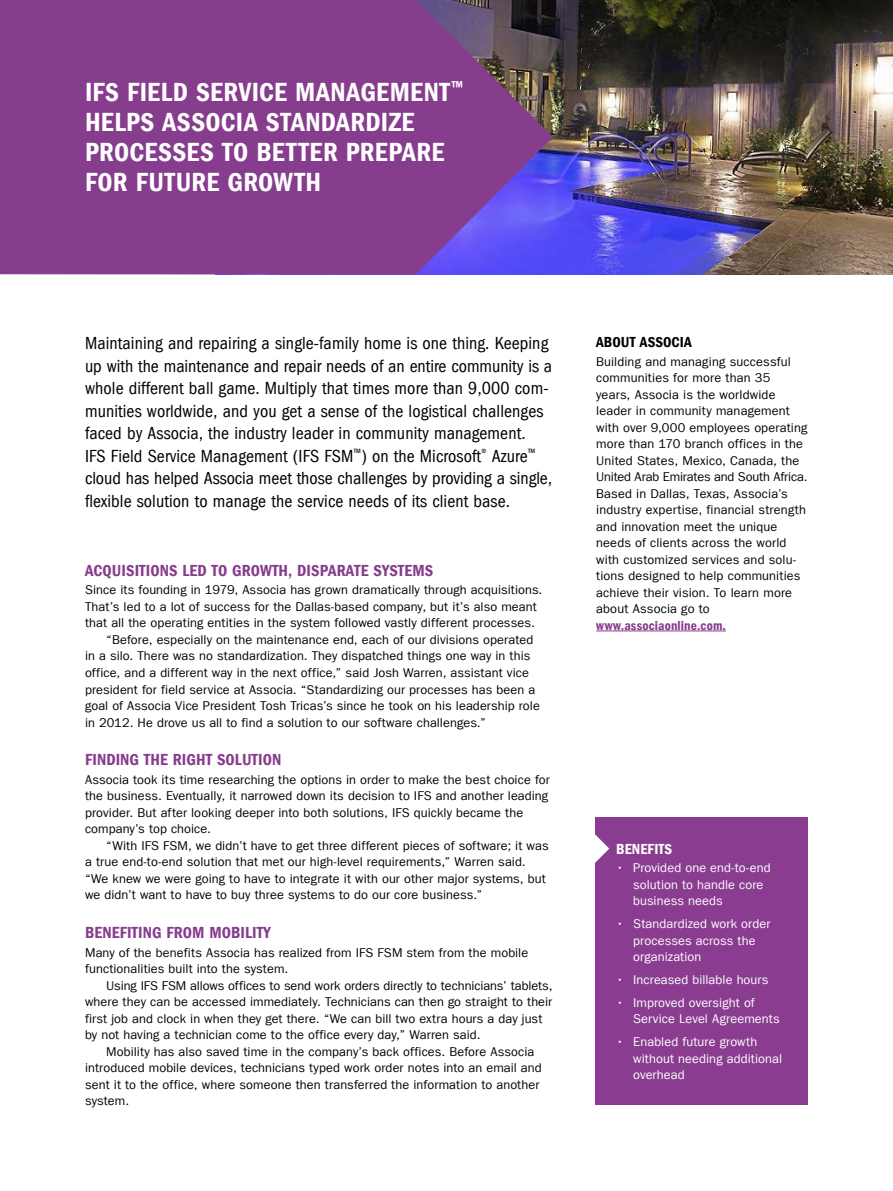
<style>
.page{position:relative;width:893px;height:1191px;background:#fff}
.page>*{position:absolute;margin:0;border:0;box-sizing:border-box;transform-origin:0 0}
.t1{font:27px/30px "Franklin Gothic LT Com Dm Cn";letter-spacing:.015em;color:#fff}
.t2{font:condensed 18px/22.5px "Franklin Gothic LT Com";letter-spacing:.005em;color:#000}
.t3{font:16.5px "Franklin Gothic LT Com Dm Cn";letter-spacing:.005em;color:#873d8d}
.t4{font:15px "Franklin Gothic LT Com Dm Cn";letter-spacing:.005em;color:#000}
.t5{font:15px "Franklin Gothic LT Com Dm Cn";letter-spacing:.005em;color:#fff}
.t6{font:13.5px "Franklin Gothic LT Com Dm Cn";letter-spacing:.01em;color:#873d8d}
.t7{font:12.75px/16.5px "Franklin Gothic LT Com";letter-spacing:.005em;color:#000}
.t8{font:12.75px/16.5px "Franklin Gothic LT Com";letter-spacing:.01em;color:#fff}
</style>
<div class="page">
<img style="left:553px;top:0;width:340px;height:274px">
<div style="left:595px;top:817px;width:212px;height:288px;background:#8a3d90"></div>
<svg style="left:595px;top:834px;width:14px;height:29px"></svg>
<svg style="left:0;top:0;width:553px;height:274px;background:#813f8f"></svg>
<hr style="left:596px;top:630px;width:130px;height:1px;background:#873d8d">
<h1 class="t1" style="left:85px;top:78px;width:380px">IFS FIELD SERVICE MANAGEMENT<sup>™<br></sup>HELPS ASSOCIA STANDARDIZE<br>PROCESSES TO BETTER PREPARE<br>FOR FUTURE GROWTH</h1>
<p class="t2" style="left:85px;top:332px;width:469px">Maintaining and repairing a single-family home is one thing. Keeping up with the maintenance and repair needs of an entire community is a whole different ball game. Multiply that times more than 9,000 com&shy;munities worldwide, and you get a sense of the logistical challenges faced by Associa, the industry leader in community management.<br>IFS Field Service Management (IFS FSM<sup>™</sup>) on the Microsoft<sup>®</sup> Azure<sup>™ </sup>cloud has helped Associa meet those challenges by providing a single, flexible solution to manage the service needs of its client base.</p>
<p class="t3" style="left:85px;top:561px;width:350px">ACQUISITIONS LED TO GROWTH, DISPARATE SYSTEMS</p>
<p class="t7" style="left:85px;top:582px;width:459px">Since its founding in 1979, Associa has grown dramatically through acquisitions.</p>
<p class="t7" style="left:85px;top:598px;width:453px">That’s led to a lot of success for the Dallas-based company, but it’s also meant</p>
<p class="t7" style="left:85px;top:615px;width:451px">that all the operating entities in the system followed vastly different processes.</p>
<p class="t7" style="left:106px;top:631px;width:429px">“Before, especially on the maintenance end, each of our divisions operated</p>
<p class="t7" style="left:85px;top:648px;width:447px">in a silo. There was no standardization. They dispatched things one way in this</p>
<p class="t7" style="left:85px;top:664px;width:445px">office, and a different way in the next office,” said Josh Warren, assistant vice</p>
<p class="t7" style="left:85px;top:681px;width:452px">president for field service at Associa. “Standardizing our processes has been a</p>
<p class="t7" style="left:85px;top:697px;width:456px">goal of Associa Vice President Tosh Tricas’s since he took on his leadership role</p>
<p class="t7" style="left:85px;top:714px;width:402px">in 2012. He drove us all to find a solution to our software challenges.”</p>
<p class="t3" style="left:85px;top:750px;width:198px">FINDING THE RIGHT SOLUTION</p>
<p class="t7" style="left:85px;top:771px;width:466px">Associa took its time researching the options in order to make the best choice for the business. Eventually, it narrowed down its decision to IFS and another leading provider. But after looking deeper into both solutions, IFS quickly became the company’s top choice.</p>
<p class="t7" style="left:85px;top:837px;width:465px;text-indent:21px">“With IFS FSM, we didn’t have to get three different pieces of software; it was a true end-to-end solution that met our high-level requirements,” Warren said. “We knew we were going to have to integrate it with our other major systems, but we didn’t want to have to buy three systems to do our core business.”</p>
<p class="t3" style="left:85px;top:923px;width:187px">BENEFITING FROM MOBILITY</p>
<p class="t7" style="left:85px;top:944px;width:445px">Many of the benefits Associa has realized from IFS FSM stem from the mobile functionalities built into the system.</p>
<p class="t7" style="left:85px;top:977px;width:469px;text-indent:21px">Using IFS FSM allows offices to send work orders directly to technicians’ tablets, where they can be accessed immediately. Technicians can then go straight to their first job and clock in when they get there. “We can bill two extra hours a day just by not having a technician come to the office every day,” Warren said.</p>
<p class="t7" style="left:85px;top:1043px;width:458px;text-indent:21px">Mobility has also saved time in the company’s back offices. Before Associa introduced mobile devices, technicians typed work order notes into an email and sent it to the office, where someone then transferred the information to another system.</p>
<p class="t4" style="left:596px;top:334px;width:97px">ABOUT ASSOCIA</p>
<p class="t7" style="left:596px;top:353px;width:213px">Building and managing successful communities for more than 35 years, Associa is the worldwide leader in community management with over 9,000 employees operating more than 170 branch offices in the United States, Mexico, Canada, the United Arab Emirates and South Africa.<br>Based in Dallas, Texas, Associa’s industry expertise, financial strength and innovation meet the unique needs of clients across the world with customized services and solu&shy;tions designed to help communities achieve their vision. To learn more about Associa go to</p>
<p class="t6" style="left:596px;top:617px;width:131px">www.associaonline.com.</p>
<p class="t5" style="left:616px;top:840px;width:57px">BENEFITS</p>
<p class="t8" style="left:633px;top:859px;width:139px;text-indent:-17px">• Provided one end-to-end solution to handle core business needs</p>
<p class="t8" style="left:633px;top:915px;width:139px;text-indent:-17px">• Standardized work order processes across the organization</p>
<p class="t8" style="left:616px;top:971px;width:154px">• Increased billable hours</p>
<p class="t8" style="left:633px;top:994px;width:148px;text-indent:-17px">• Improved oversight of<br>Service Level Agreements</p>
<p class="t8" style="left:633px;top:1033px;width:150px;text-indent:-17px">• Enabled future growth without needing additional overhead</p>
</div>
